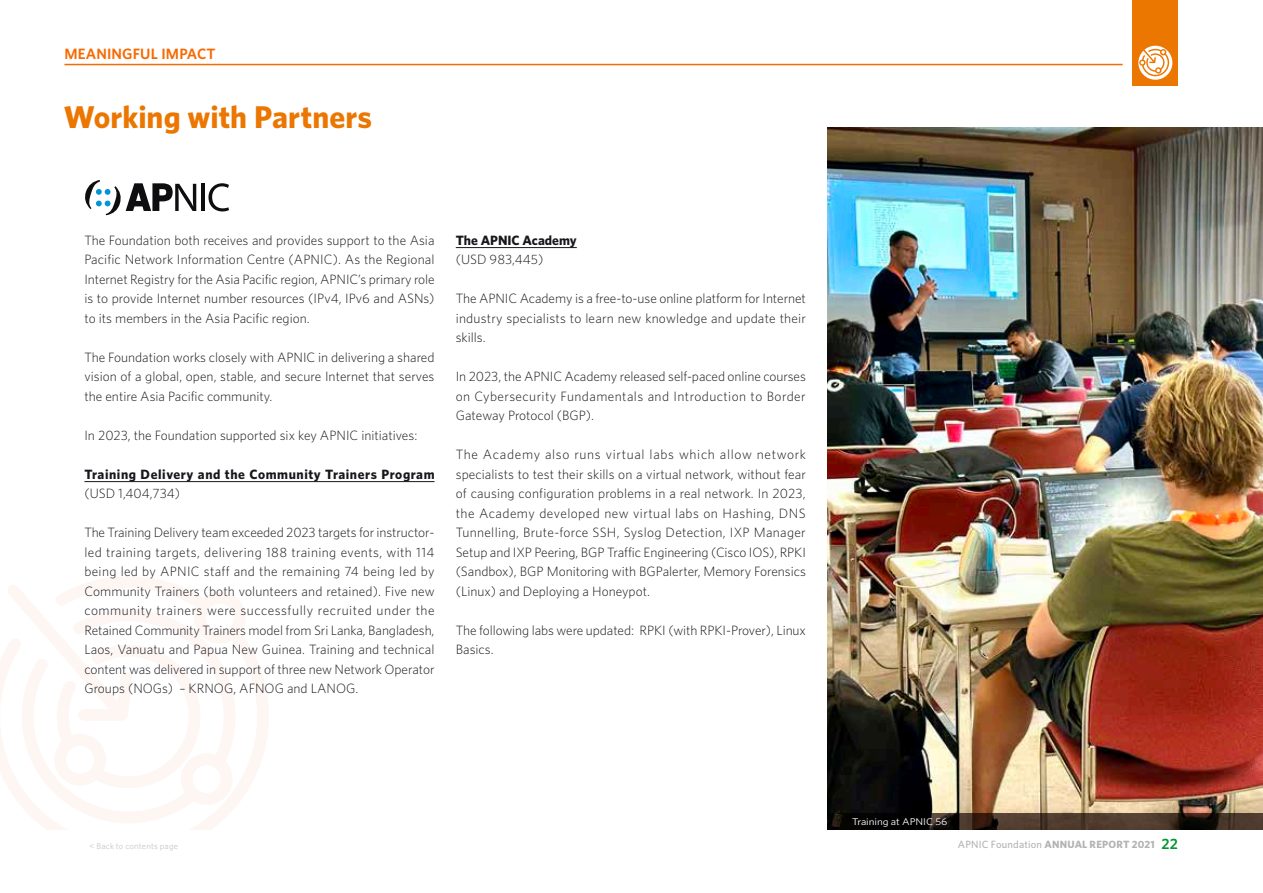
<style>
.page{position:relative;width:1263px;height:893px;background:#fff}
.page>*{position:absolute;margin:0;border:0;box-sizing:border-box;transform-origin:0 0}
.t1{font:700 31.5px "Whitney";letter-spacing:.005em;color:#eb7600}
.t2{font:600 15px "Whitney";letter-spacing:.01em;color:#f66a00}
.t3{font:300 13.5px/19.5px "Whitney";color:#1a171c;text-align:justify}
.t4{font:700 13.5px "Whitney";letter-spacing:.04em;color:#1a171c}
.t5{font:700 13.5px "Whitney";color:#1a171c}
.t6{font:700 10.5px "Whitney";letter-spacing:.02em;color:#b1b3b4}
.t7{font:9.75px "Whitney";letter-spacing:-.005em;color:#fff;scale:1.13 1}
.t8{font:8.7px "Whitney";letter-spacing:.025em;color:#c6c7c9}
.s1{font-weight:500}
.s2{font-weight:600;font-size:15px;color:#009832}
</style>
<div class="page">
<svg style="left:13px;top:635px;width:256px;height:195px"></svg>
<svg style="left:16px;top:633px;width:226px;height:196px"></svg>
<svg style="left:0;top:577px;width:206px;height:217px"></svg>
<div style="left:194px;top:592px;width:52px;height:51px;border:12px solid #d84e00;border-radius:50%"></div>
<div style="left:187px;top:759px;width:40px;height:40px;background:#fff;border-radius:50%"></div>
<div style="left:181px;top:753px;width:52px;height:52px;border:12px solid #d84e00;border-radius:50%"></div>
<div style="left:60px;top:740px;width:40px;height:40px;background:#fff;border-radius:50%"></div>
<div style="left:54px;top:734px;width:52px;height:52px;border:12px solid #d84e00;border-radius:50%"></div>
<hr style="left:84px;top:481px;width:350px;height:1px;background:#1a171c">
<hr style="left:456px;top:247px;width:121px;height:1px;background:#1a171c">
<svg style="left:85px;top:180px;width:111px;height:35px"></svg>
<hr style="left:201px;top:184px;width:4px;height:27px;background:#0e0e11">
<svg style="left:208px;top:183px;width:21px;height:28px"></svg>
<img style="left:828px;top:128px;width:435px;height:685px">
<svg style="left:828px;top:813px;width:435px;height:16px;background:#32251c"></svg>
<div style="left:1133px;top:0;width:45px;height:85px;background:#eb7600"></div>
<svg style="left:1138px;top:46px;width:34px;height:34px"></svg>
<hr style="left:64px;top:64px;width:1059px;height:1px;background:#f66a00">
<p class="t2" style="left:64px;top:44px;width:152px">MEANINGFUL IMPACT</p>
<h1 class="t1" style="left:64px;top:95px;width:310px">Working with Partners</h1>
<p class="t3" style="left:84px;top:230px;width:352px">The Foundation both receives and provides support to the Asia Pacific Network Information Centre (APNIC). As the Regional Internet Registry for the Asia Pacific region, APNIC’s primary role is to provide Internet number resources (IPv4, IPv6 and ASNs) to its members in the Asia Pacific region.</p>
<p class="t3" style="left:84px;top:347px;width:352px">The Foundation works closely with APNIC in delivering a shared vision of a global, open, stable, and secure Internet that serves the entire Asia Pacific community.</p>
<p class="t3" style="left:84px;top:425px;width:334px">In 2023, the Foundation supported six key APNIC initiatives:</p>
<p class="t4" style="left:84px;top:465px;width:352px">Training Delivery and the Community Trainers Program</p>
<p class="t3" style="left:84px;top:483px;width:97px">(USD 1,404,734)</p>
<p class="t3" style="left:84px;top:522px;width:352px">The Training Delivery team exceeded 2023 targets for instructor&shy;led training targets, delivering 188 training events, with 114 being led by APNIC staff and the remaining 74 being led by Community Trainers (both volunteers and retained). Five new community trainers were successfully recruited under the Retained Community Trainers model from Sri Lanka, Bangladesh, Laos, Vanuatu and Papua New Guinea. Training and technical content was delivered in support of three new Network Operator Groups (NOGs) – KRNOG, AFNOG and LANOG.</p>
<p class="t5" style="left:456px;top:231px;width:123px">The APNIC Academy</p>
<p class="t3" style="left:456px;top:249px;width:89px">(USD 983,445)</p>
<p class="t3" style="left:456px;top:288px;width:352px">The APNIC Academy is a free-to-use online platform for Internet industry specialists to learn new knowledge and update their skills.</p>
<p class="t3" style="left:456px;top:366px;width:352px">In 2023, the APNIC Academy released self-paced online courses on Cybersecurity Fundamentals and Introduction to Border Gateway Protocol (BGP).</p>
<p class="t3" style="left:456px;top:444px;width:352px">The Academy also runs virtual labs which allow network specialists to test their skills on a virtual network, without fear of causing configuration problems in a real network. In 2023, the Academy developed new virtual labs on Hashing, DNS Tunnelling, Brute-force SSH, Syslog Detection, IXP Manager Setup and IXP Peering, BGP Traffic Engineering (Cisco IOS), RPKI (Sandbox), BGP Monitoring with BGPalerter, Memory Forensics (Linux) and Deploying a Honeypot.</p>
<p class="t3" style="left:456px;top:620px;width:352px">The following labs were updated: RPKI (with RPKI-Prover), Linux<br>Basics.</p>
<p class="t7" style="left:852px;top:815px;width:86px">Training at APNIC 56</p>
<p class="t8" style="left:90px;top:840px;width:90px">&lt; Back to contents page</p>
<p class="t6" style="left:958px;top:837px;width:222px"><span class="s1">APNIC Foundation</span> ANNUAL REPORT 2021 <span class="s2">22</span></p>
</div>
